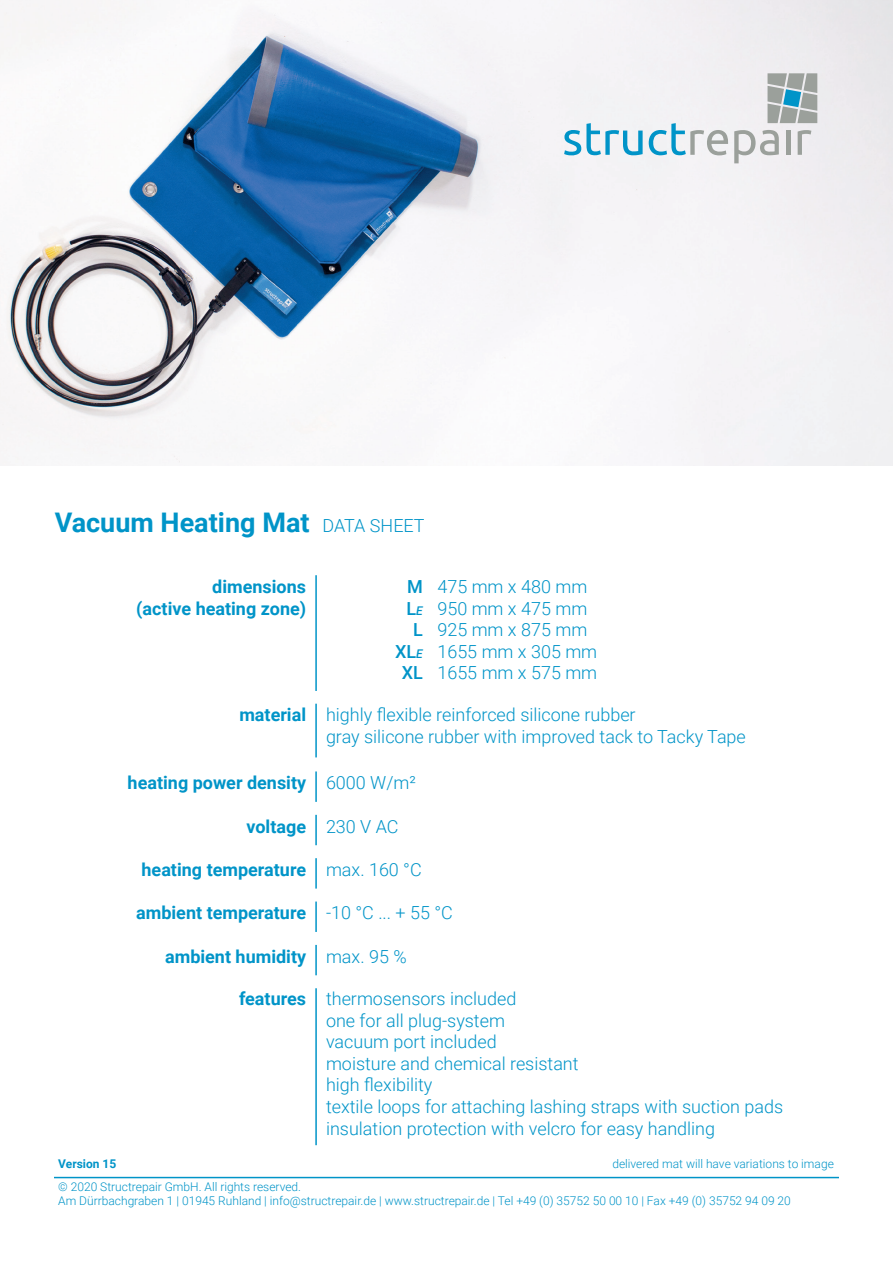
<style>
.page{position:relative;width:893px;height:1263px;background:#fff}
.page>*{position:absolute;margin:0;border:0;box-sizing:border-box;transform-origin:0 0}
.Überschrift_1{font:700 27px "Roboto";color:#0094c8}
.Text-Blau{font:300 18px "Roboto";color:#0094c8}
.Überschrift_3{font:700 18px "Roboto";color:#0094c8}
.Text-Blau-2{font:500 18px "Roboto";color:#0094c8}
.t1{font:300 12px/14.4px "Roboto";color:#0094c8}
.t2{font:700 12px "Roboto";color:#0094c8}
.s1{font-style:italic;font-size:12px}
</style>
<div class="page">
<hr style="left:54px;top:1177px;width:785px;height:1px;background:#0094c8">
<hr style="left:315px;top:575px;width:2px;height:116px;background:#0094c8">
<hr style="left:315px;top:704px;width:2px;height:53px;background:#0094c8">
<hr style="left:315px;top:771px;width:2px;height:31px;background:#0094c8">
<hr style="left:315px;top:815px;width:2px;height:30px;background:#0094c8">
<hr style="left:315px;top:858px;width:2px;height:30px;background:#0094c8">
<hr style="left:315px;top:901px;width:2px;height:31px;background:#0094c8">
<hr style="left:315px;top:945px;width:2px;height:30px;background:#0094c8">
<hr style="left:315px;top:988px;width:2px;height:157px;background:#0094c8">
<img style="left:0;top:0;width:893px;height:466px">
<svg style="left:564px;top:123px;width:79px;height:32px"></svg>
<svg style="left:649px;top:123px;width:79px;height:32px"></svg>
<svg style="left:734px;top:130px;width:45px;height:33px"></svg>
<hr style="left:786px;top:131px;width:4px;height:24px;background:#9ba09b">
<svg style="left:798px;top:130px;width:13px;height:25px"></svg>
<svg style="left:767px;top:73px;width:50px;height:50px;background:#9aacae"></svg>
<p class="Überschrift_1" style="left:55px;top:503px;width:256px">Vacuum Heating Mat</p>
<p class="Text-Blau" style="left:323px;top:513px;width:104px">DATA SHEET</p>
<p class="Überschrift_3" style="left:212px;top:574px;width:95px">dimensions</p>
<p class="Überschrift_3" style="left:136px;top:595px;width:171px">(active heating zone)</p>
<p class="Überschrift_3" style="left:239px;top:702px;width:68px">material</p>
<p class="Überschrift_3" style="left:128px;top:770px;width:180px">heating power density</p>
<p class="Überschrift_3" style="left:246px;top:813px;width:61px">voltage</p>
<p class="Überschrift_3" style="left:142px;top:857px;width:166px">heating temperature</p>
<p class="Überschrift_3" style="left:136px;top:900px;width:172px">ambient temperature</p>
<p class="Überschrift_3" style="left:165px;top:944px;width:143px">ambient humidity</p>
<p class="Überschrift_3" style="left:239px;top:986px;width:69px">features</p>
<p class="Text-Blau" style="left:437px;top:574px;width:151px">475 mm x 480 mm</p>
<p class="Text-Blau" style="left:437px;top:595px;width:151px">950 mm x 475 mm</p>
<p class="Text-Blau" style="left:437px;top:617px;width:151px">925 mm x 875 mm</p>
<p class="Text-Blau" style="left:437px;top:639px;width:161px">1655 mm x 305 mm</p>
<p class="Text-Blau" style="left:437px;top:660px;width:161px">1655 mm x 575 mm</p>
<p class="Text-Blau" style="left:326px;top:702px;width:311px">highly flexible reinforced silicone rubber</p>
<p class="Text-Blau" style="left:326px;top:724px;width:421px">gray silicone rubber with improved tack to Tacky Tape</p>
<p class="Text-Blau" style="left:326px;top:770px;width:91px">6000 W/m²</p>
<p class="Text-Blau" style="left:326px;top:813px;width:74px">230 V AC</p>
<p class="Text-Blau" style="left:326px;top:857px;width:97px">max. 160 °C</p>
<p class="Text-Blau" style="left:326px;top:900px;width:128px">-10 °C ... + 55 °C</p>
<p class="Text-Blau" style="left:326px;top:944px;width:82px">max. 95 %</p>
<p class="Text-Blau" style="left:326px;top:986px;width:192px">thermosensors included</p>
<p class="Text-Blau" style="left:326px;top:1007px;width:181px">one for all plug-system</p>
<p class="Text-Blau" style="left:326px;top:1029px;width:172px">vacuum port included</p>
<p class="Text-Blau" style="left:326px;top:1051px;width:254px">moisture and chemical resistant</p>
<p class="Text-Blau" style="left:326px;top:1072px;width:108px">high flexibility</p>
<p class="Text-Blau" style="left:326px;top:1094px;width:459px">textile loops for attaching lashing straps with suction pads</p>
<p class="Text-Blau" style="left:326px;top:1115px;width:391px">insulation protection with velcro for easy handling</p>
<p class="Text-Blau-2" style="left:407px;top:574px;width:17px">M</p>
<p class="Text-Blau-2" style="left:406px;top:595px;width:18px">L<span class="s1">E</span></p>
<p class="Text-Blau-2" style="left:413px;top:617px;width:11px">L</p>
<p class="Text-Blau-2" style="left:395px;top:639px;width:29px">XL<span class="s1">E</span></p>
<p class="Text-Blau-2" style="left:402px;top:660px;width:23px">XL</p>
<p class="t2" style="left:58px;top:1156px;width:60px">Version 15</p>
<p class="t1" style="left:612px;top:1156px;width:223px">delivered mat will have variations to image</p>
<p class="t1" style="left:58px;top:1179px;width:734px">© 2020 Structrepair GmbH. All rights reserved.<br>Am Dürrbachgraben 1 | 01945 Ruhland | info@structrepair.de | www.structrepair.de | Tel +49 (0) 35752 50 00 10 | Fax +49 (0) 35752 94 09 20</p>
</div>
